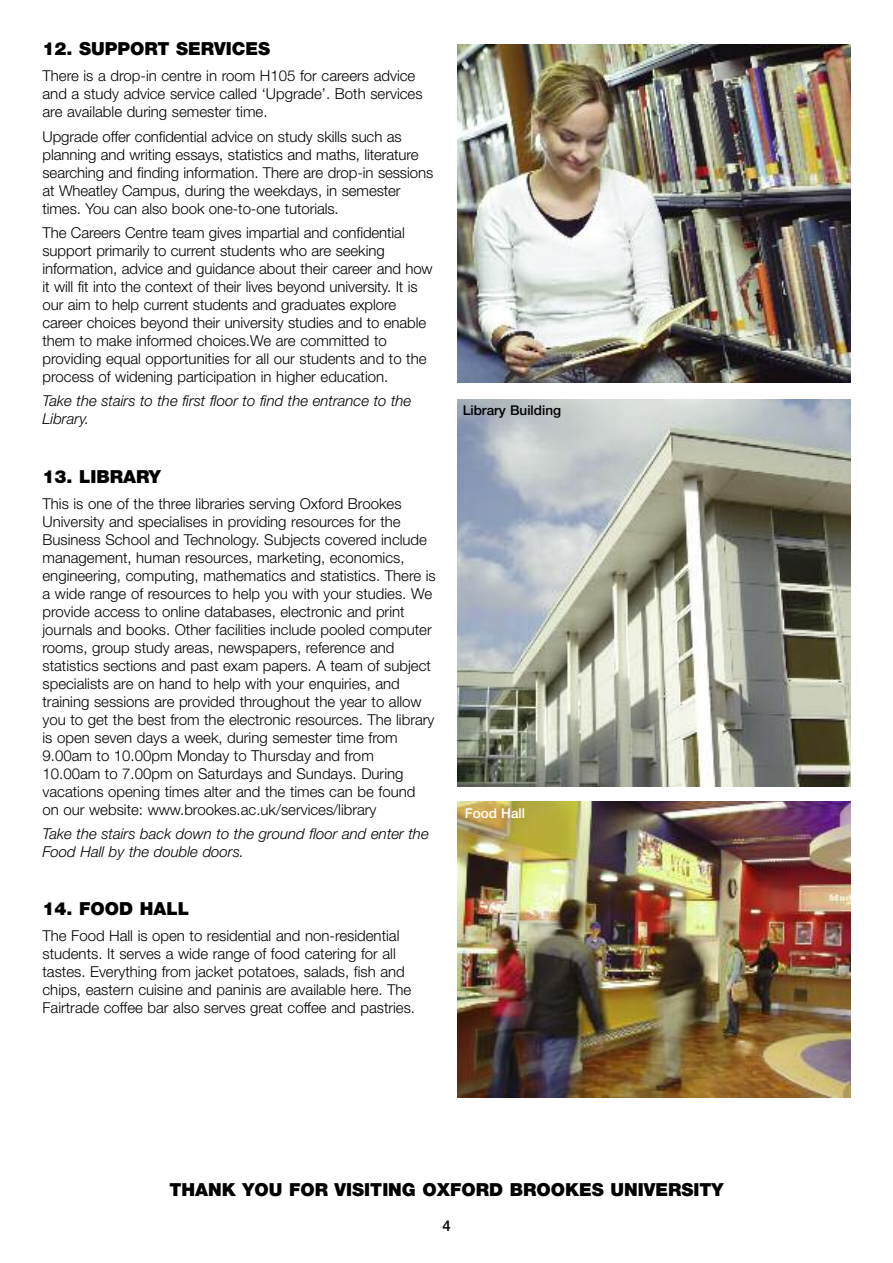
<style>
.page{position:relative;width:893px;height:1263px;background:#fff}
.page>*{position:absolute;margin:0;border:0;box-sizing:border-box;transform-origin:0 0}
.t1{font:900 18px "Helvetica Neue";color:#000}
.t2{font:300 15px/18px "Helvetica Neue";color:#000}
.t3{font:italic 300 15px/18px "Helvetica Neue";color:#000}
.t4{font:500 15px "Helvetica Neue";color:#000}
.t5{font:500 13.5px "Helvetica Neue";color:#000}
.t6{font:500 13.5px "Helvetica Neue";color:#fff}
</style>
<div class="page">
<img style="left:457px;top:399px;width:393px;height:388px">
<img style="left:457px;top:45px;width:393px;height:338px">
<img style="left:457px;top:802px;width:393px;height:295px">
<p class="t1" style="left:43px;top:43px;width:229px">12. SUPPORT SERVICES</p>
<p class="t2" style="left:43px;top:68px;width:382px">There is a drop-in centre in room H105 for careers advice and a study advice service called ‘Upgrade’. Both services are available during semester time.</p>
<p class="t2" style="left:43px;top:129px;width:392px">Upgrade offer confidential advice on study skills such as planning and writing essays, statistics and maths, literature searching and finding information. There are drop-in sessions at Wheatley Campus, during the weekdays, in semester times. You can also book one-to-one tutorials.</p>
<p class="t2" style="left:43px;top:225px;width:392px">The Careers Centre team gives impartial and confidential support primarily to current students who are seeking information, advice and guidance about their career and how it will fit into the context of their lives beyond university. It is our aim to help current students and graduates explore career choices beyond their university studies and to enable them to make informed choices.We are committed to providing equal opportunities for all our students and to the process of widening participation in higher education.</p>
<p class="t3" style="left:43px;top:393px;width:370px">Take the stairs to the first floor to find the entrance to the<br>Library.</p>
<p class="t1" style="left:43px;top:470px;width:120px">13. LIBRARY</p>
<p class="t2" style="left:43px;top:496px;width:395px">This is one of the three libraries serving Oxford Brookes University and specialises in providing resources for the Business School and Technology. Subjects covered include management, human resources, marketing, economics, engineering, computing, mathematics and statistics. There is a wide range of resources to help you with your studies. We provide access to online databases, electronic and print journals and books. Other facilities include pooled computer rooms, group study areas, newspapers, reference and statistics sections and past exam papers. A team of subject specialists are on hand to help with your enquiries, and training sessions are provided throughout the year to allow you to get the best from the electronic resources. The library is open seven days a week, during semester time from 9.00am to 10.00pm Monday to Thursday and from<br>10.00am to 7.00pm on Saturdays and Sundays. During vacations opening times alter and the times can be found<br>on our website: www.brookes.ac.uk/services/library</p>
<p class="t3" style="left:43px;top:826px;width:388px">Take the stairs back down to the ground floor and enter the<br>Food Hall by the double doors.</p>
<p class="t1" style="left:43px;top:903px;width:148px">14. FOOD HALL</p>
<p class="t2" style="left:43px;top:928px;width:374px">The Food Hall is open to residential and non-residential students. It serves a wide range of food catering for all tastes. Everything from jacket potatoes, salads, fish and chips, eastern cuisine and paninis are available here. The Fairtrade coffee bar also serves great coffee and pastries.</p>
<p class="t5" style="left:463px;top:405px;width:100px">Library Building</p>
<p class="t6" style="left:465px;top:808px;width:62px">Food Hall</p>
<p class="t1" style="left:169px;top:1183px;width:556px">THANK YOU FOR VISITING OXFORD BROOKES UNIVERSITY</p>
<p class="t4" style="left:442px;top:1220px;width:10px">4</p>
</div>
